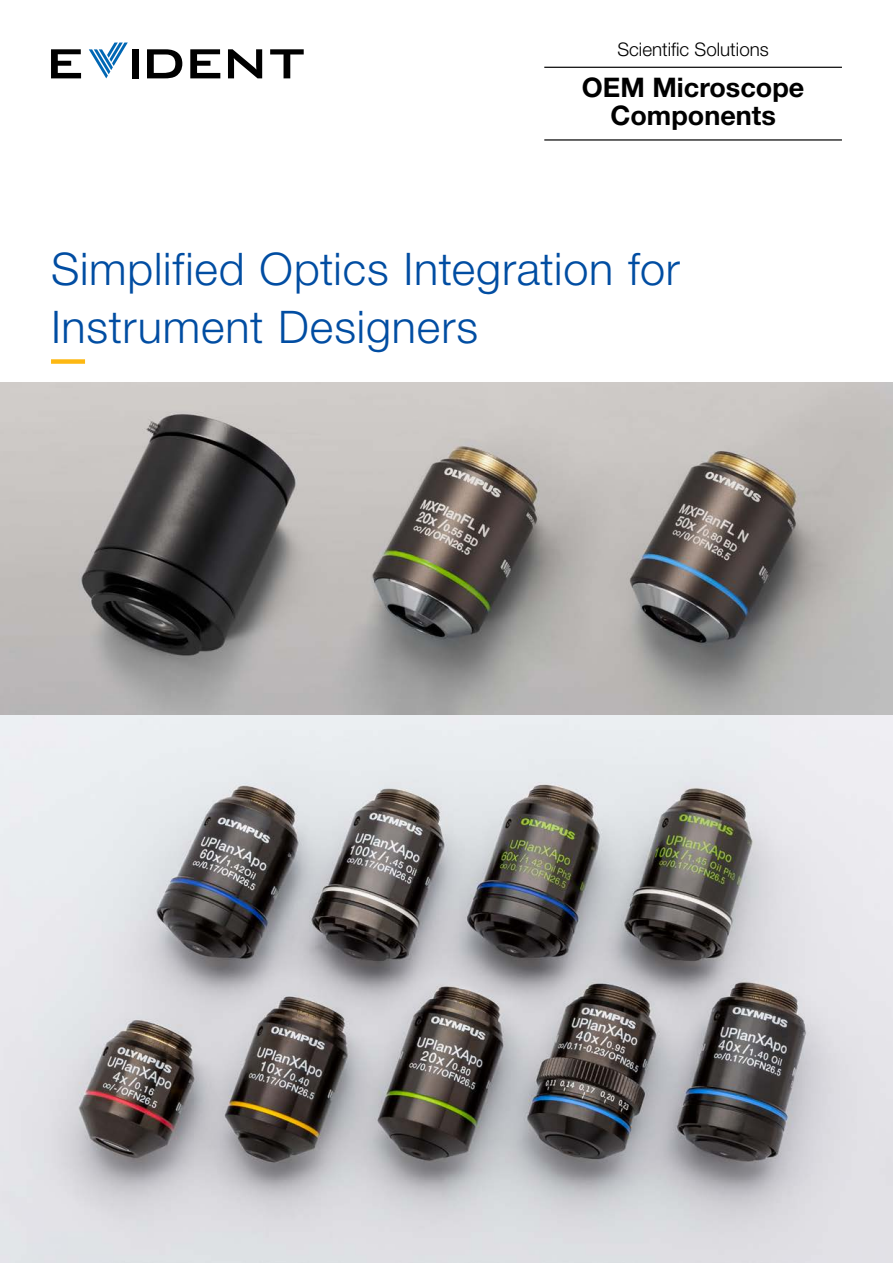
<style>
.page{position:relative;width:893px;height:1263px;background:#fff}
.page>*{position:absolute;margin:0;border:0;box-sizing:border-box;transform-origin:0 0}
.t1{font:300 45px/58.5px "Helvetica Neue LT Std";letter-spacing:.02em;color:#014da2}
.t2{font:700 27px/28.5px "Helvetica Neue LT Std";color:#000;text-align:center}
.t3{font:300 18.75px "Helvetica Neue LT Std";color:#000}
</style>
<div class="page">
<hr style="left:544px;top:67px;width:298px;height:1px;background:#000">
<hr style="left:544px;top:139px;width:298px;height:2px;background:#000">
<div style="left:51px;top:359px;width:34px;height:5px;background:#fdb812"></div>
<img style="left:0;top:383px;width:893px;height:332px">
<svg style="left:0;top:715px;width:893px;height:548px"></svg>
<svg style="left:51px;top:49px;width:30px;height:29px"></svg>
<div style="left:132px;top:49px;width:7px;height:29px;background:#000"></div>
<svg style="left:147px;top:49px;width:35px;height:29px"></svg>
<svg style="left:190px;top:49px;width:30px;height:29px"></svg>
<svg style="left:228px;top:49px;width:34px;height:29px"></svg>
<svg style="left:270px;top:49px;width:34px;height:29px"></svg>
<svg style="left:89px;top:43px;width:39px;height:35px"></svg>
<p class="t3" style="left:617px;top:38px;width:153px">Scientific Solutions</p>
<p class="t2" style="left:582px;top:72px;width:224px">OEM Microscope<br>Components</p>
<p class="t1" style="left:51px;top:238px;width:630px">Simplified Optics Integration for<br>Instrument Designers</p>
</div>
